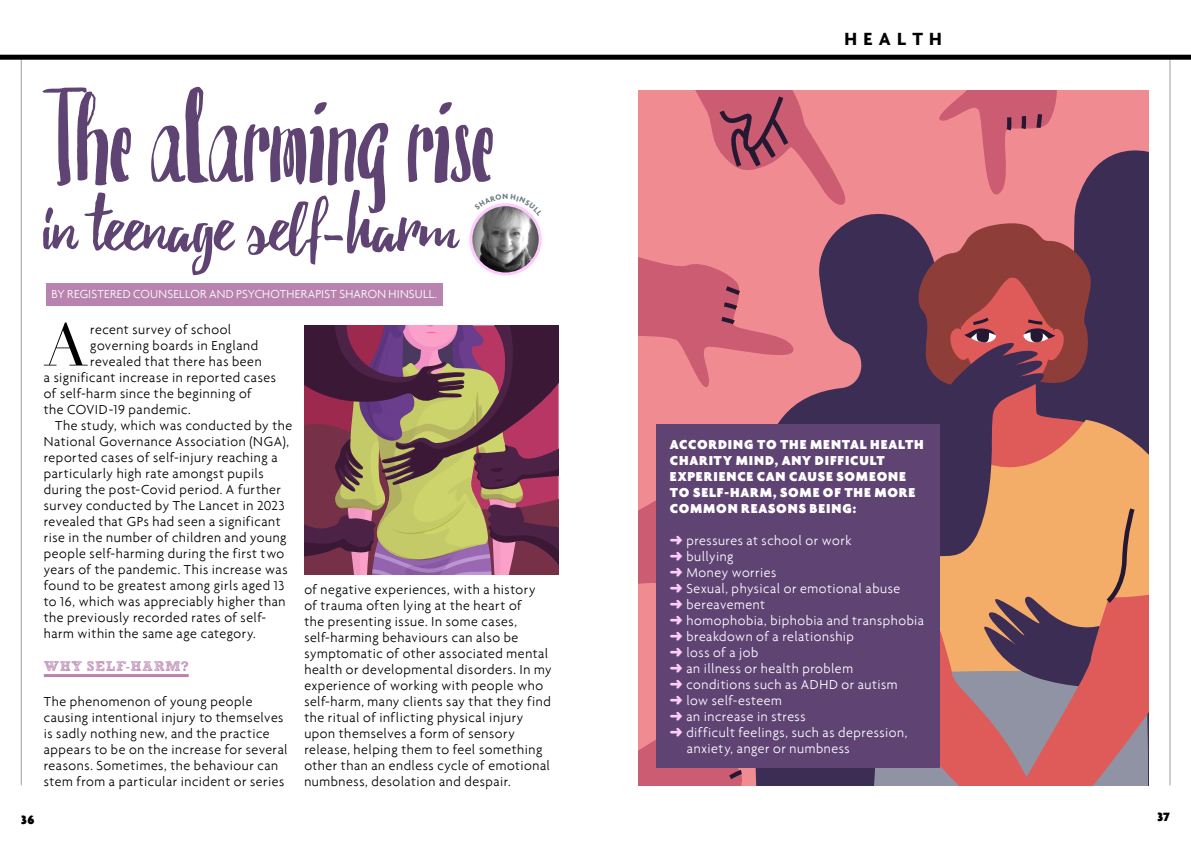
<style>
.page{position:relative;width:1191px;height:842px;background:#fff}
.page>*{position:absolute;margin:0;border:0;box-sizing:border-box;transform-origin:0 0}
.t1{font:117.3px "valenciasans";color:#5e4373}
.t2{font:73.6px "Debby";color:#5e4373}
.t3{font:58.9px "Didot";color:#000}
.t4{font:700 19px "Agenda";letter-spacing:.33em;color:#000}
.t5{font:300 14px/16px "Agenda";letter-spacing:.04em;color:#000}
.t6{font:300 14px "Agenda";letter-spacing:.035em;color:#fff}
.t7{font:900 14px/16px "Agenda";letter-spacing:.06em;color:#fff}
.t8{font:14px "Sketch Rockwell";letter-spacing:.03em;color:#b983b0}
.t9{font:900 13px "Agenda";color:#000}
.t10{font:300 12.5px "Agenda";letter-spacing:.015em;color:#fff}
.s1{color:#fcf}
</style>
<div class="page">
<img style="left:471px;top:205px;width:69px;height:69px;border-radius:35px">
<div style="left:469px;top:203px;width:72px;height:72px;border:3px solid #fcf;border-radius:50%"></div>
<div style="left:638px;top:91px;width:510px;height:694px;background:#f18b92"></div>
<svg style="left:696px;top:91px;width:150px;height:114px"></svg>
<svg style="left:638px;top:257px;width:108px;height:130px"></svg>
<svg style="left:939px;top:91px;width:118px;height:104px"></svg>
<svg style="left:746px;top:213px;width:154px;height:572px"></svg>
<svg style="left:1000px;top:148px;width:148px;height:70px"></svg>
<svg style="left:792px;top:362px;width:25px;height:63px"></svg>
<svg style="left:817px;top:218px;width:331px;height:567px;background:#9a5e5f"></svg>
<svg style="left:638px;top:500px;width:18px;height:84px;background:#cd5f74"></svg>
<svg style="left:638px;top:740px;width:158px;height:45px;background:#ad556e"></svg>
<hr style="left:44px;top:674px;width:145px;height:3px;background:#b983b0">
<div style="left:46px;top:283px;width:397px;height:23px;background:#b983b0"></div>
<div style="left:656px;top:425px;width:283px;height:343px;background:#5e4373"></div>
<svg style="left:304px;top:325px;width:254px;height:250px;background:#865b5d"></svg>
<hr style="left:1169px;top:57px;width:1px;height:728px;background:#9d9d9c">
<hr style="left:21px;top:57px;width:1px;height:728px;background:#9d9d9c">
<div style="left:0;top:55px;width:1191px;height:5px;background:#000"></div>
<svg style="left:478px;top:203px;width:55px;height:13px"></svg>
<h1 class="t1" style="left:43px;top:73px;width:452px">The alarming rise</h1>
<h2 class="t2" style="left:43px;top:183px;width:416px">in teenage self-harm</h2>
<p class="t10" style="left:52px;top:287px;width:387px">BY REGISTERED COUNSELLOR AND PSYCHOTHERAPIST SHARON HINSULL.</p>
<h3 class="t3" style="left:44px;top:310px;width:45px">A</h3>
<p class="t5" style="left:90px;top:321px;width:143px">recent survey of school</p>
<p class="t5" style="left:90px;top:337px;width:169px">governing boards in England</p>
<p class="t5" style="left:90px;top:353px;width:173px">revealed that there has been</p>
<p class="t5" style="left:44px;top:369px;width:234px">a significant increase in reported cases</p>
<p class="t5" style="left:44px;top:385px;width:209px">of self-harm since the beginning of</p>
<p class="t5" style="left:44px;top:401px;width:148px">the COVID-19 pandemic.</p>
<p class="t5" style="left:55px;top:417px;width:238px">The study, which was conducted by the</p>
<p class="t5" style="left:44px;top:433px;width:247px">National Governance Association (NGA),</p>
<p class="t5" style="left:44px;top:449px;width:235px">reported cases of self-injury reaching a</p>
<p class="t5" style="left:44px;top:465px;width:221px">particularly high rate amongst pupils</p>
<p class="t5" style="left:44px;top:481px;width:238px">during the post-Covid period. A further</p>
<p class="t5" style="left:44px;top:497px;width:242px">survey conducted by The Lancet in 2023</p>
<p class="t5" style="left:44px;top:513px;width:238px">revealed that GPs had seen a significant</p>
<p class="t5" style="left:44px;top:529px;width:244px">rise in the number of children and young</p>
<p class="t5" style="left:44px;top:545px;width:242px">people self-harming during the first two</p>
<p class="t5" style="left:44px;top:561px;width:245px">years of the pandemic. This increase was</p>
<p class="t5" style="left:44px;top:577px;width:242px">found to be greatest among girls aged 13</p>
<p class="t5" style="left:44px;top:593px;width:243px">to 16, which was appreciably higher than</p>
<p class="t5" style="left:44px;top:609px;width:224px">the previously recorded rates of self-</p>
<p class="t5" style="left:44px;top:625px;width:213px">harm within the same age category.</p>
<p class="t8" style="left:44px;top:658px;width:146px">WHY SELF-HARM?</p>
<p class="t5" style="left:44px;top:693px;width:245px">The phenomenon of young people causing intentional injury to themselves is sadly nothing new, and the practice appears to be on the increase for several reasons. Sometimes, the behaviour can stem from a particular incident or series</p>
<p class="t5" style="left:304px;top:581px;width:249px">of negative experiences, with a history<br>of trauma often lying at the heart of<br>the presenting issue. In some cases, self-harming behaviours can also be symptomatic of other associated mental health or developmental disorders. In my experience of working with people who self-harm, many clients say that they find the ritual of inflicting physical injury upon themselves a form of sensory release, helping them to feel something other than an endless cycle of emotional numbness, desolation and despair.</p>
<p class="t9" style="left:21px;top:812px;width:15px">36</p>
<h3 class="t4" style="left:844px;top:27px;width:99px">HEALTH</h3>
<p class="t7" style="left:670px;top:436px;width:255px">ACCORDING TO THE MENTAL HEALTH<br>CHARITY MIND, ANY DIFFICULT<br>EXPERIENCE CAN CAUSE SOMEONE<br>TO SELF-HARM, SOME OF THE MORE<br>COMMON REASONS BEING:</p>
<p class="t6" style="left:670px;top:532px;width:183px"><span class="s1">➜</span> pressures at school or work</p>
<p class="t6" style="left:670px;top:548px;width:65px"><span class="s1">➜</span> bullying</p>
<p class="t6" style="left:670px;top:564px;width:108px"><span class="s1">➜</span> Money worries</p>
<p class="t6" style="left:670px;top:580px;width:232px"><span class="s1">➜</span> Sexual, physical or emotional abuse</p>
<p class="t6" style="left:670px;top:596px;width:97px"><span class="s1">➜</span> bereavement</p>
<p class="t6" style="left:670px;top:612px;width:256px"><span class="s1">➜</span> homophobia, biphobia and transphobia</p>
<p class="t6" style="left:670px;top:628px;width:186px"><span class="s1">➜</span> breakdown of a relationship</p>
<p class="t6" style="left:670px;top:644px;width:90px"><span class="s1">➜</span> loss of a job</p>
<p class="t6" style="left:670px;top:660px;width:185px"><span class="s1">➜</span> an illness or health problem</p>
<p class="t6" style="left:670px;top:676px;width:229px"><span class="s1">➜</span> conditions such as ADHD or autism</p>
<p class="t6" style="left:670px;top:692px;width:113px"><span class="s1">➜</span> low self-esteem</p>
<p class="t6" style="left:670px;top:708px;width:137px"><span class="s1">➜</span> an increase in stress</p>
<p class="t6" style="left:670px;top:724px;width:239px"><span class="s1">➜</span> difficult feelings, such as depression,</p>
<p class="t6" style="left:687px;top:740px;width:164px">anxiety, anger or numbness</p>
<p class="t9" style="left:1157px;top:809px;width:14px">37</p>
</div>
